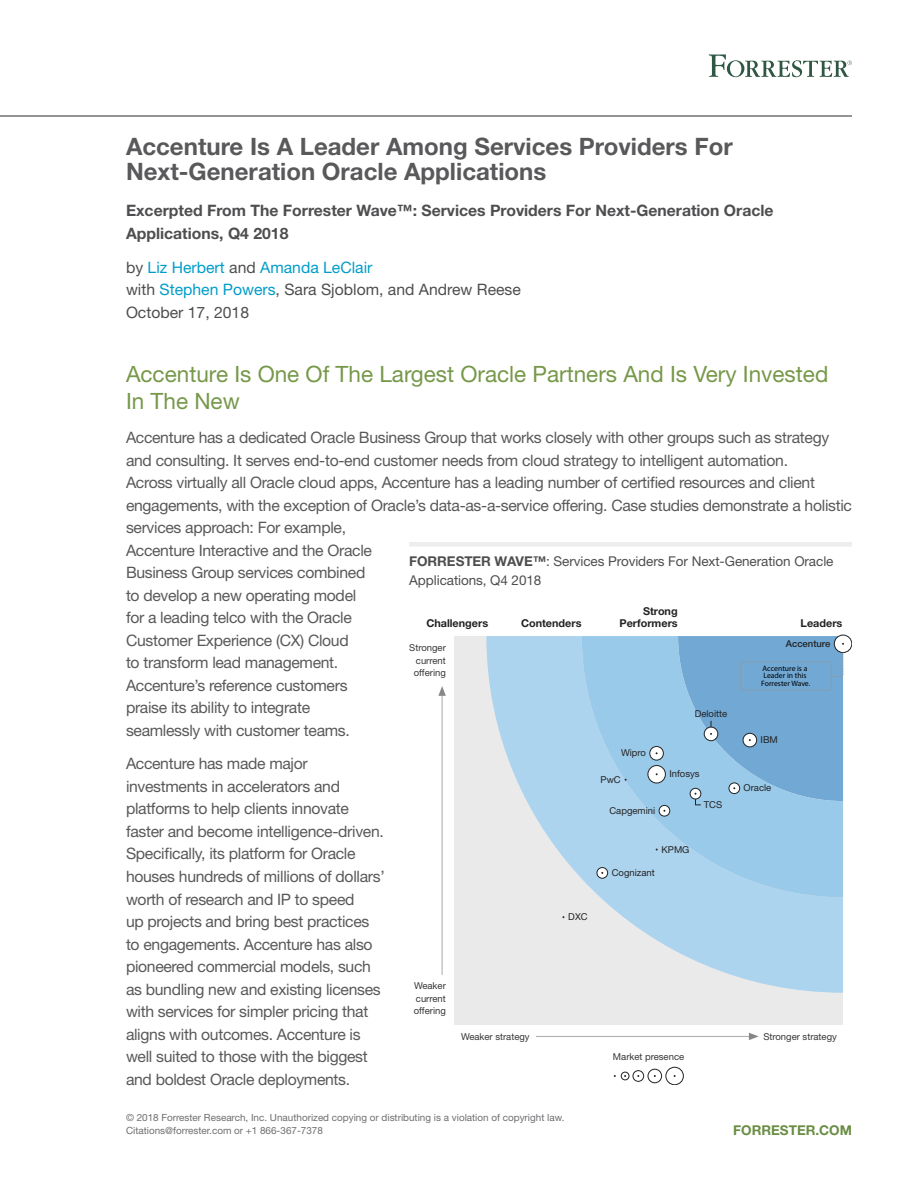
<style>
.page{position:relative;width:918px;height:1188px;background:#fff}
.page>*{position:absolute;margin:0;border:0;box-sizing:border-box;transform-origin:0 0}
.t1{font:700 24px/25.5px "Helvetica Neue LT Std";color:#59595b}
.t2{font:22.5px/27.2px "Helvetica Neue LT Std";color:#769849}
.t3{font:15.75px/22.5px "Helvetica Neue LT Std";letter-spacing:-.02em;color:#59595b}
.t4{font:700 15.75px/22.5px "Helvetica Neue LT Std";color:#4e4e50}
.t5{font:15.75px/22.5px "Helvetica Neue LT Std";color:#4e4e50}
.t6{font:13.5px/18.8px "Helvetica Neue LT Std";letter-spacing:-.005em;color:#4e4e50}
.t7{font:700 13.5px "Helvetica Neue LT Std";color:#698d43}
.t8{font:700 13.5px "Helvetica Neue LT Std";color:#4e4e50}
.t9{font:700 10.8px/12.5px "Helvetica Neue LT Std";color:#232323;text-align:right}
.t10{font:9.9px/12.8px "Helvetica Neue LT Std";color:#6d6e70}
.t11{font:9.45px/12.5px "Helvetica Neue LT Std";color:#363636;text-align:justify}
.t12{font:9.45px "Helvetica Neue LT Std";color:#232323}
.t13{font:500 9.45px "Helvetica Neue LT Std";color:#232323}
.t14{font:7.8px/7.8px "Myriad Pro";color:#000}
.s1{color:#009dc9}
.s2{font-weight:700}
</style>
<div class="page">
<hr style="left:0;top:115px;width:852px;height:2px;background:#929496">
<svg style="left:709px;top:54px;width:143px;height:23px"></svg>
<div style="left:409px;top:542px;width:443px;height:5px;background:#ecedee"></div>
<hr style="left:442px;top:693px;width:1px;height:282px;background:#a9a9a9">
<svg style="left:438px;top:686px;width:8px;height:10px"></svg>
<hr style="left:536px;top:1036px;width:216px;height:1px;background:#a9a9a9">
<svg style="left:749px;top:1033px;width:10px;height:7px"></svg>
<div style="left:455px;top:636px;width:388px;height:388px;background:#eaeaea"></div>
<svg style="left:486px;top:636px;width:357px;height:357px;fill:#add4ee"></svg>
<svg style="left:582px;top:636px;width:261px;height:261px;background:#a1cdeb"></svg>
<div style="left:621px;top:1072px;width:8px;height:8px;border:1px solid #232323;border-radius:50%"></div>
<div style="left:633px;top:1070px;width:11px;height:12px;border:1px solid #232323;border-radius:50%"></div>
<div style="left:648px;top:1069px;width:14px;height:14px;border:1px solid #232323;border-radius:50%"></div>
<div style="left:666px;top:1067px;width:18px;height:18px;border:1px solid #232323;border-radius:50%"></div>
<svg style="left:597px;top:868px;width:11px;height:10px"></svg>
<div style="left:597px;top:867px;width:11px;height:11px;border:1px solid #232323;border-radius:50%"></div>
<svg style="left:659px;top:805px;width:11px;height:11px"></svg>
<div style="left:659px;top:805px;width:11px;height:11px;border:1px solid #232323;border-radius:50%"></div>
<div style="left:650px;top:747px;width:13px;height:13px;background:#fff;border-radius:50%"></div>
<div style="left:650px;top:746px;width:14px;height:14px;border:1px solid #232323;border-radius:50%"></div>
<div style="left:648px;top:766px;width:17px;height:17px;background:#fff;border-radius:50%"></div>
<div style="left:648px;top:765px;width:18px;height:18px;border:1px solid #232323;border-radius:50%"></div>
<div style="left:834px;top:635px;width:18px;height:18px;border:1px solid #232323;border-radius:50%"></div>
<svg style="left:678px;top:636px;width:166px;height:169px;background:#7db0d8"></svg>
<h1 class="t1" style="left:126px;top:133px;width:608px">Accenture Is A Leader Among Services Providers For<br>Next-Generation Oracle Applications</h1>
<p class="t4" style="left:126px;top:199px;width:649px">Excerpted From The Forrester Wave™: Services Providers For Next-Generation Oracle<br>Applications, Q4 2018</p>
<p class="t5" style="left:126px;top:255px;width:396px">by <span class="s1">Liz Herbert</span> and <span class="s1">Amanda LeClair<br></span>with <span class="s1">Stephen Powers</span>, Sara Sjoblom, and Andrew Reese<br>October 17, 2018</p>
<h2 class="t2" style="left:126px;top:360px;width:704px">Accenture Is One Of The Largest Oracle Partners And Is Very Invested<br>In The New</h2>
<p class="t3" style="left:126px;top:426px;width:728px">Accenture has a dedicated Oracle Business Group that works closely with other groups such as strategy and consulting. It serves end-to-end customer needs from cloud strategy to intelligent automation.<br>Across virtually all Oracle cloud apps, Accenture has a leading number of certified resources and client engagements, with the exception of Oracle’s data-as-a-service offering. Case studies demonstrate a holistic services approach: For example,<br>Accenture Interactive and the Oracle<br>Business Group services combined<br>to develop a new operating model<br>for a leading telco with the Oracle<br>Customer Experience (CX) Cloud<br>to transform lead management.<br>Accenture’s reference customers<br>praise its ability to integrate<br>seamlessly with customer teams.</p>
<p class="t3" style="left:126px;top:752px;width:260px">Accenture has made major investments in accelerators and platforms to help clients innovate faster and become intelligence-driven.<br>Specifically, its platform for Oracle houses hundreds of millions of dollars’ worth of research and IP to speed<br>up projects and bring best practices to engagements. Accenture has also pioneered commercial models, such as bundling new and existing licenses with services for simpler pricing that aligns with outcomes. Accenture is well suited to those with the biggest and boldest Oracle deployments.</p>
<p class="t10" style="left:126px;top:1111px;width:440px">© 2018 Forrester Research, Inc. Unauthorized copying or distributing is a violation of copyright law.<br>Citations@forrester.com or +1 866-367-7378</p>
<p class="t6" style="left:409px;top:552px;width:426px;text-indent:85px"><span class="s2">WAVE™</span>: Services Providers For Next-Generation Oracle<br>Applications, Q4 2018</p>
<p class="t9" style="left:426px;top:617px;width:63px">Challengers</p>
<p class="t9" style="left:521px;top:617px;width:62px">Contenders</p>
<p class="t9" style="left:801px;top:617px;width:43px">Leaders</p>
<p class="t8" style="left:409px;top:553px;width:10px">FORRESTER</p>
<p class="t9" style="left:619px;top:605px;width:60px">Strong<br>Performers</p>
<p class="t13" style="left:786px;top:638px;width:46px">Accenture</p>
<p class="t11" style="left:414px;top:642px;width:34px;text-indent:-5px">Stronger current offering</p>
<p class="t14" style="left:761px;top:664px;width:51px">Accenture is a<br>Leader in this<br>Forrester Wave.</p>
<p class="t12" style="left:695px;top:708px;width:34px">Deloitte</p>
<p class="t12" style="left:761px;top:734px;width:19px">IBM</p>
<p class="t12" style="left:621px;top:747px;width:26px">Wipro</p>
<p class="t12" style="left:669px;top:768px;width:32px">Infosys</p>
<p class="t12" style="left:601px;top:774px;width:22px">PwC</p>
<p class="t12" style="left:744px;top:782px;width:29px">Oracle</p>
<p class="t12" style="left:704px;top:799px;width:20px">TCS</p>
<p class="t12" style="left:609px;top:805px;width:47px">Capgemini</p>
<p class="t12" style="left:662px;top:844px;width:29px">KPMG</p>
<p class="t12" style="left:612px;top:867px;width:45px">Cognizant</p>
<p class="t12" style="left:568px;top:911px;width:21px">DXC</p>
<p class="t11" style="left:414px;top:979px;width:34px">Weaker current offering</p>
<p class="t11" style="left:461px;top:1030px;width:70px">Weaker strategy</p>
<p class="t11" style="left:763px;top:1030px;width:75px">Stronger strategy</p>
<p class="t11" style="left:613px;top:1051px;width:73px">Market presence</p>
<p class="t7" style="left:733px;top:1122px;width:120px">forrester.com</p>
</div>
